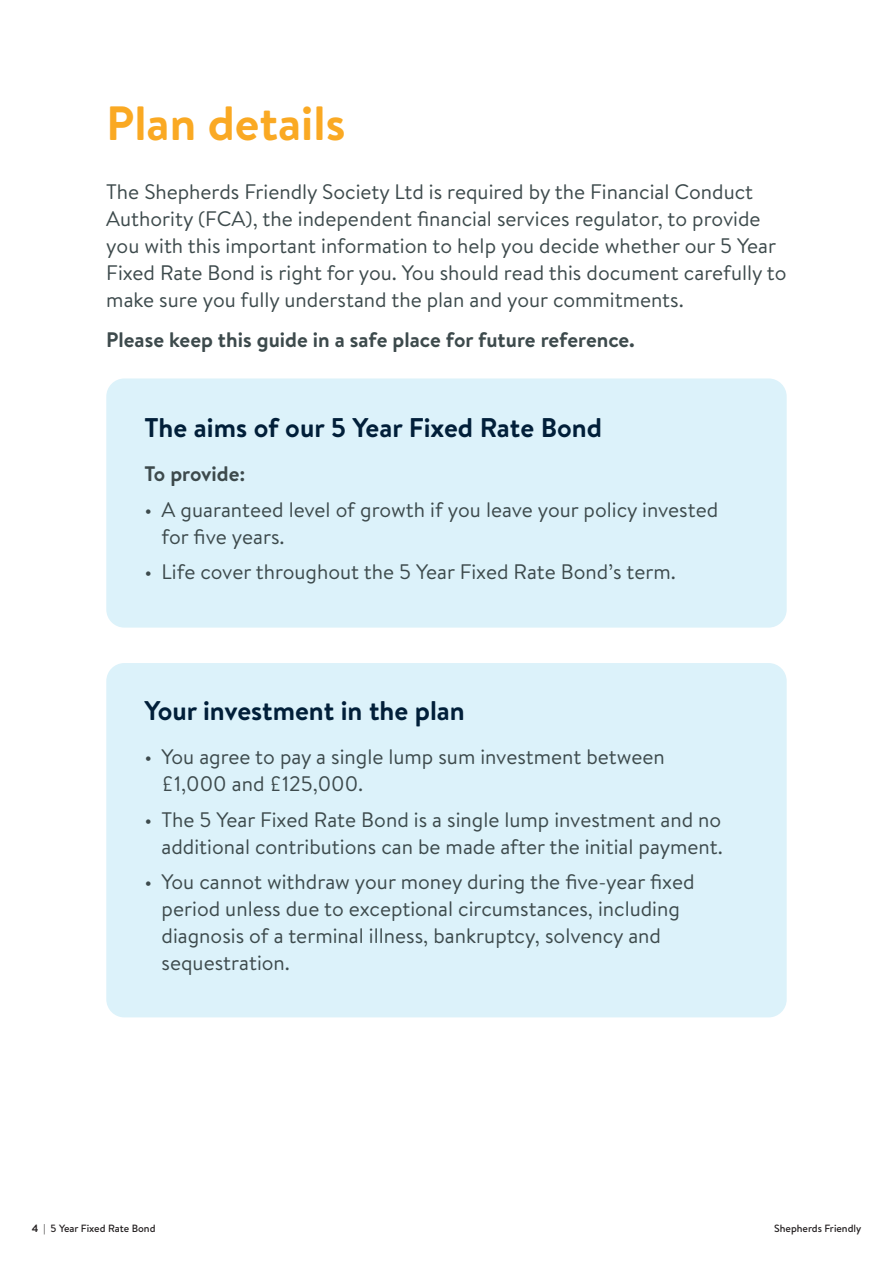
<style>
.page{position:relative;width:893px;height:1263px;background:#fff}
.page>*{position:absolute;margin:0;border:0;box-sizing:border-box;transform-origin:0 0}
.BODY{font:700 48px "Brandon Text";color:#faa923}
.BODY-2{font:700 27px "Brandon Text";color:#011f39}
.BODY-3{font:21px/27px "Brandon Text";color:#3d4a4c}
.BODY-4{font:700 21px "Brandon Text";color:#3d4a4c}
.t1{font:500 10.5px "Brandon Text";color:#231f20}
.s1{font-weight:700}
</style>
<div class="page">
<div style="left:106px;top:378px;width:681px;height:250px;background:#dcf2fa;border-radius:18px"></div>
<div style="left:106px;top:663px;width:681px;height:354px;background:#dcf2fa;border-radius:18px"></div>
<p class="BODY" style="left:106px;top:90px;width:241px">Plan details</p>
<p class="BODY-3" style="left:106px;top:177px;width:682px">The Shepherds Friendly Society Ltd is required by the Financial Conduct Authority (FCA), the independent financial services regulator, to provide you with this important information to help you decide whether our 5 Year Fixed Rate Bond is right for you. You should read this document carefully to make sure you fully understand the plan and your commitments.</p>
<p class="BODY-4" style="left:106px;top:325px;width:530px">Please keep this guide in a safe place for future reference.</p>
<p class="BODY-2" style="left:145px;top:409px;width:459px">The aims of our 5 Year Fixed Rate Bond</p>
<p class="BODY-4" style="left:145px;top:459px;width:102px">To provide:</p>
<p class="BODY-3" style="left:162px;top:495px;width:558px;text-indent:-17px">• A guaranteed level of growth if you leave your policy invested for five years.</p>
<p class="BODY-3" style="left:145px;top:558px;width:533px">• Life cover throughout the 5 Year Fixed Rate Bond’s term.</p>
<p class="BODY-2" style="left:145px;top:692px;width:322px">Your investment in the plan</p>
<p class="BODY-3" style="left:162px;top:743px;width:505px;text-indent:-17px">• You agree to pay a single lump sum investment between £1,000 and £125,000.</p>
<p class="BODY-3" style="left:145px;top:805px;width:580px;text-align:right">• The 5 Year Fixed Rate Bond is a single lump investment and no additional contributions can be made after the initial payment.</p>
<p class="BODY-3" style="left:162px;top:868px;width:534px;text-indent:-17px">• You cannot withdraw your money during the five-year fixed period unless due to exceptional circumstances, including diagnosis of a terminal illness, bankruptcy, solvency and sequestration.</p>
<p class="t1" style="left:32px;top:1221px;width:125px"><span class="s1">4</span> | 5 Year Fixed Rate Bond</p>
<p class="t1" style="left:774px;top:1221px;width:89px">Shepherds Friendly</p>
</div>
